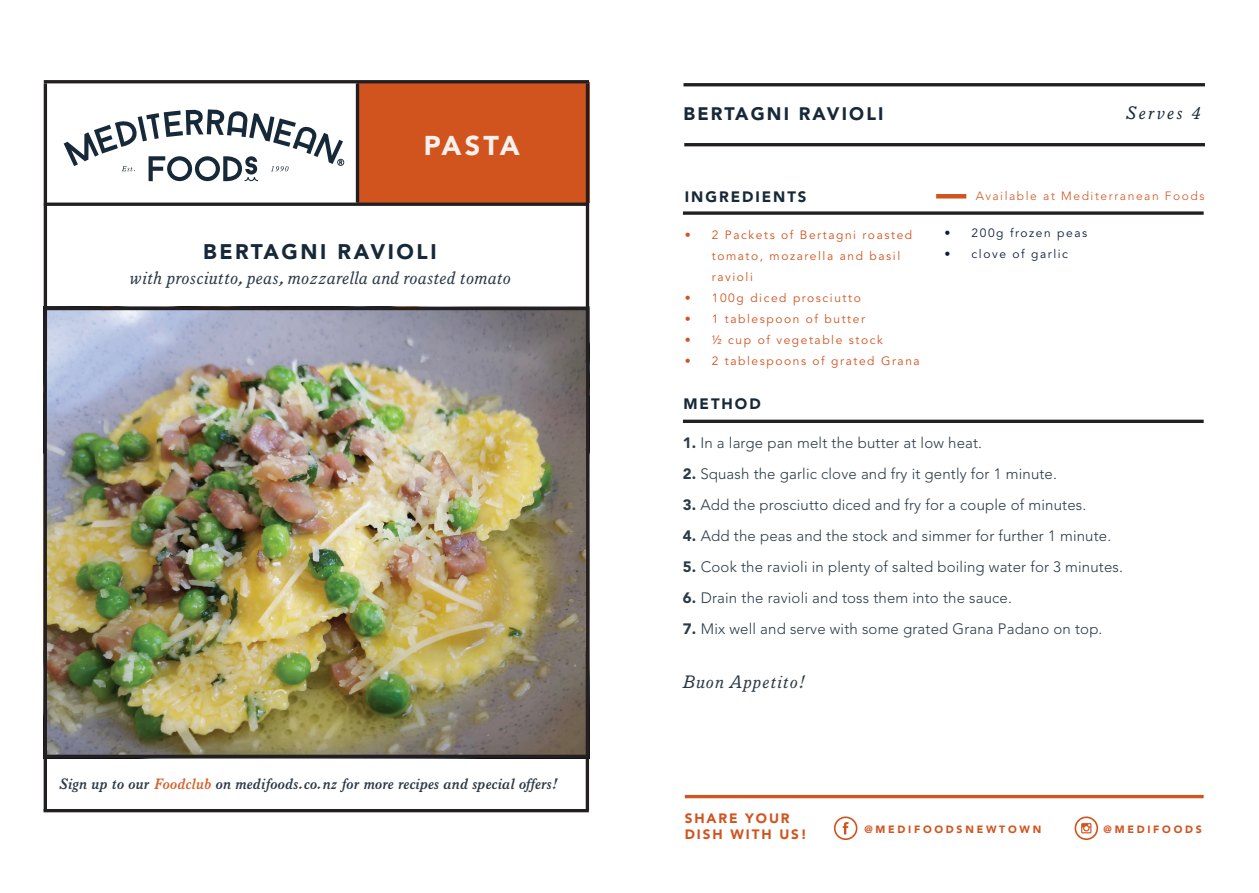
<style>
.page{position:relative;width:1259px;height:893px;background:#fff}
.page>*{position:absolute;margin:0;border:0;box-sizing:border-box;transform-origin:0 0}
.t1{font:900 27px "Avenir";letter-spacing:.075em;color:#f8f1eb}
.t2{font:900 21px "Avenir";letter-spacing:.12em;color:#172938}
.t3{font:italic 18px "Italian Old Style";letter-spacing:.02em;color:#2b3a47}
.t4{font:900 18px "Avenir";letter-spacing:.12em;color:#172938}
.t5{font:italic 18px "Italian Old Style";letter-spacing:.06em;color:#2b3a47}
.t6{font:italic 18px "Italian Old Style";letter-spacing:.13em;color:#172938}
.t7{font:300 15px "Avenir";letter-spacing:.01em;color:#2b3a47}
.t8{font:italic 700 15px "Italian Old Style";letter-spacing:.02em;color:#2b3a47}
.t9{font:900 15px "Avenir";letter-spacing:.13em;color:#172938}
.t10{font:900 13.5px/16.5px "Avenir";letter-spacing:.14em;color:#d1541f}
.t11{font:12px/21px "Avenir";letter-spacing:.13em;color:#d1541f}
.t12{font:12px "Avenir";letter-spacing:.13em;color:#0e1d40}
.t13{font:300 12px "Avenir";letter-spacing:.13em;color:#d1541f}
.t14{font:900 10.5px "Avenir";letter-spacing:.26em;color:#d1541f}
.s1{color:#d5632e}
.s2{font-weight:900}
</style>
<div class="page">
<hr style="left:684px;top:143px;width:521px;height:3px;background:#231f20">
<svg style="left:683px;top:211px;width:520px;height:4px;background:#464344"></svg>
<hr style="left:683px;top:420px;width:520px;height:3px;background:#231f20">
<hr style="left:683px;top:83px;width:522px;height:3px;background:#231f20">
<div style="left:936px;top:194px;width:30px;height:5px;background:#d1541f"></div>
<hr style="left:685px;top:795px;width:518px;height:3px;background:#d1541f">
<svg style="left:1074px;top:816px;width:24px;height:24px"></svg>
<svg style="left:834px;top:816px;width:23px;height:24px"></svg>
<div style="left:357px;top:82px;width:232px;height:121px;background:#d1541f"></div>
<img style="left:48px;top:311px;width:537px;height:443px">
<div style="left:44px;top:307px;width:545px;height:451px;border:3px solid #231f20"></div>
<hr style="left:44px;top:203px;width:545px;height:3px;background:#231f20">
<hr style="left:44px;top:80px;width:545px;height:3px;background:#231f20">
<hr style="left:44px;top:809px;width:545px;height:3px;background:#231f20">
<hr style="left:44px;top:83px;width:3px;height:278px;background:#231f20">
<hr style="left:586px;top:83px;width:3px;height:278px;background:#231f20">
<hr style="left:356px;top:83px;width:3px;height:120px;background:#231f20">
<hr style="left:44px;top:650px;width:3px;height:161px;background:#231f20">
<hr style="left:586px;top:650px;width:3px;height:160px;background:#231f20">
<svg style="left:64px;top:109px;width:280px;height:72px"></svg>
<h1 class="t1" style="left:424px;top:129px;width:98px">PASTA</h1>
<h2 class="t2" style="left:203px;top:239px;width:235px">BERTAGNI RAVIOLI</h2>
<p class="t3" style="left:129px;top:267px;width:383px">with prosciutto, peas, mozzarella and roasted tomato</p>
<p class="t8" style="left:60px;top:775px;width:500px">Sign up to our <span class="s1">Foodclub</span> on medifoods.co.nz for more recipes and special offers!</p>
<p class="t4" style="left:683px;top:103px;width:201px">BERTAGNI RAVIOLI</p>
<p class="t6" style="left:1125px;top:102px;width:76px">Serves 4</p>
<p class="t9" style="left:685px;top:187px;width:123px">INGREDIENTS</p>
<p class="t11" style="left:712px;top:224px;width:202px;text-indent:-27px">• 2 Packets of Bertagni roasted tomato, mozarella and basil ravioli</p>
<p class="t11" style="left:685px;top:287px;width:177px">• 100g diced prosciutto</p>
<p class="t11" style="left:685px;top:308px;width:182px">• 1 tablespoon of butter</p>
<p class="t11" style="left:685px;top:329px;width:200px">• ½ cup of vegetable stock</p>
<p class="t11" style="left:685px;top:350px;width:236px">• 2 tablespoons of grated Grana</p>
<p class="t9" style="left:683px;top:395px;width:79px">METHOD</p>
<p class="t13" style="left:976px;top:189px;width:230px">Available at Mediterranean Foods</p>
<p class="t12" style="left:944px;top:226px;width:144px">• 200g frozen peas</p>
<p class="t12" style="left:944px;top:247px;width:125px">• clove of garlic</p>
<p class="t7" style="left:682px;top:434px;width:301px"><span class="s2">1.</span> In a large pan melt the butter at low heat.</p>
<p class="t7" style="left:682px;top:465px;width:376px"><span class="s2">2.</span> Squash the garlic clove and fry it gently for 1 minute.</p>
<p class="t7" style="left:682px;top:496px;width:405px"><span class="s2">3.</span> Add the prosciutto diced and fry for a couple of minutes.</p>
<p class="t7" style="left:682px;top:527px;width:430px"><span class="s2">4.</span> Add the peas and the stock and simmer for further 1 minute.</p>
<p class="t7" style="left:682px;top:558px;width:442px"><span class="s2">5.</span> Cook the ravioli in plenty of salted boiling water for 3 minutes.</p>
<p class="t7" style="left:682px;top:589px;width:331px"><span class="s2">6.</span> Drain the ravioli and toss them into the sauce.</p>
<p class="t7" style="left:682px;top:620px;width:421px"><span class="s2">7.</span> Mix well and serve with some grated Grana Padano on top.</p>
<p class="t5" style="left:682px;top:671px;width:124px">Buon Appetito!</p>
<p class="t10" style="left:684px;top:810px;width:124px">SHARE YOUR<br>DISH WITH US!</p>
<p class="t14" style="left:864px;top:823px;width:178px">@MEDIFOODSNEWTOWN</p>
<p class="t14" style="left:1103px;top:823px;width:100px">@MEDIFOODS</p>
</div>
